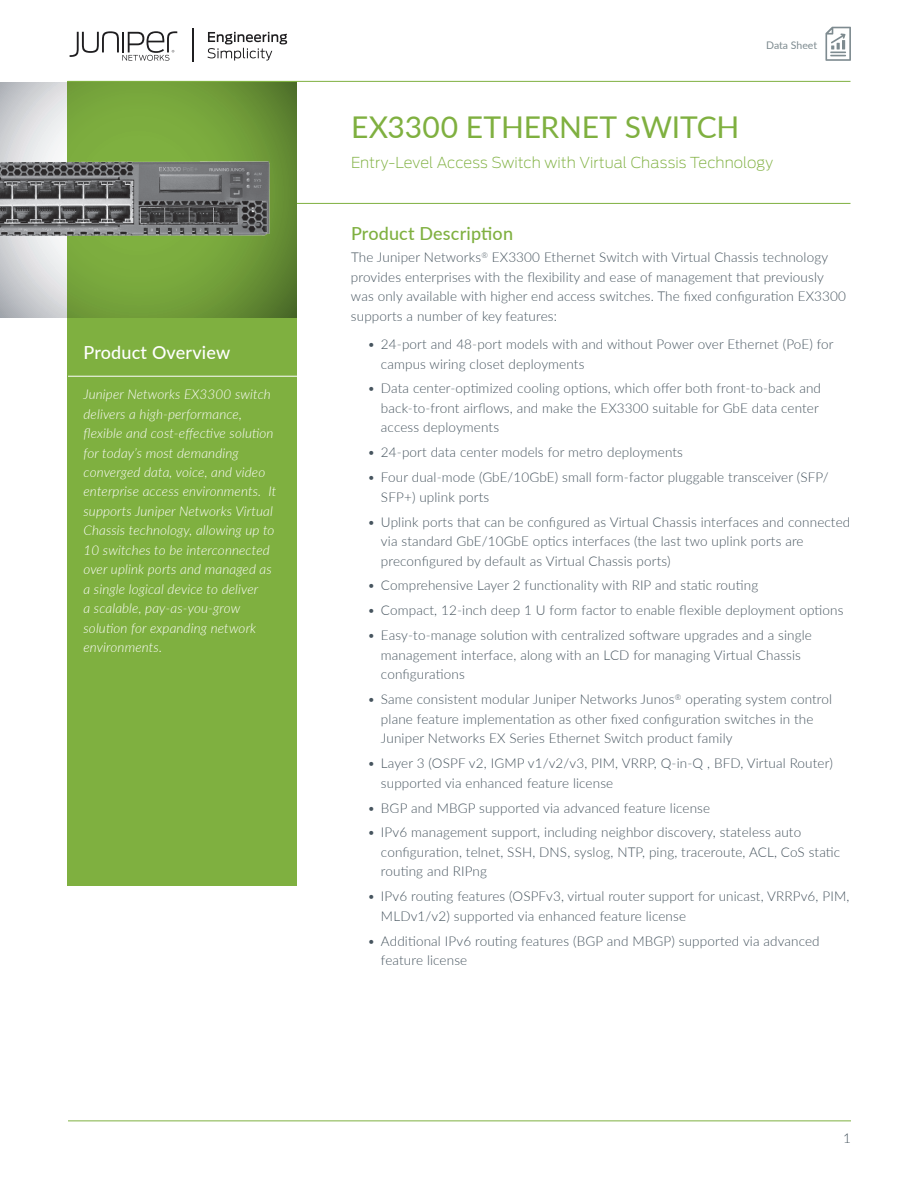
<style>
.page{position:relative;width:918px;height:1188px;background:#fff}
.page>*{position:absolute;margin:0;border:0;box-sizing:border-box;transform-origin:0 0}
.t1{font:30px "Lato";letter-spacing:-.005em;color:#7fb040}
.t2{font:500 18px "Lato";letter-spacing:.01em;color:#7fb040}
.t3{font:500 18px "Lato";letter-spacing:.01em;color:#fff}
.t4{font:200 15px "Antenna";color:#7fb040}
.t5{font:300 13.5px/19.5px "Lato";letter-spacing:.01em;color:#46545e}
.t6{font:italic 300 13.5px/19.5px "Lato";letter-spacing:.01em;color:#fff}
.t7{font:10.5px "Lato";letter-spacing:-.005em;color:#7e8b90}
</style>
<div class="page">
<hr style="left:291px;top:203px;width:559px;height:1px;background:#7fb040">
<svg style="left:0;top:82px;width:68px;height:236px;background:#d7d9dc"></svg>
<svg style="left:825px;top:27px;width:26px;height:34px"></svg>
<svg style="left:207px;top:32px;width:80px;height:29px"></svg>
<svg style="left:70px;top:31px;width:107px;height:30px"></svg>
<hr style="left:192px;top:28px;width:2px;height:34px;background:#1f1e20">
<div style="left:68px;top:81px;width:229px;height:805px;background:#7fb040"></div>
<hr style="left:68px;top:81px;width:782px;height:1px;background:#7fb040">
<hr style="left:68px;top:1120px;width:783px;height:1px;background:#7fb040">
<hr style="left:68px;top:376px;width:230px;height:1px;background:#fff">
<img style="left:0;top:161px;width:270px;height:77px">
<h2 class="t3" style="left:84px;top:339px;width:148px">Product Overview</h2>
<p class="t6" style="left:84px;top:384px;width:194px">Juniper Networks EX3300 switch delivers a high-performance, flexible and cost-effective solution for today’s most demanding converged data, voice, and video enterprise access environments. It supports Juniper Networks Virtual<br>Chassis technology, allowing up to<br>10 switches to be interconnected over uplink ports and managed as a single logical device to deliver<br>a scalable, pay-as-you-grow solution for expanding network environments.</p>
<p class="t7" style="left:766px;top:38px;width:52px">Data Sheet</p>
<h1 class="t1" style="left:351px;top:106px;width:390px">EX3300 ETHERNET SWITCH</h1>
<p class="t4" style="left:351px;top:154px;width:424px">Entry-Level Access Switch with Virtual Chassis Technology</p>
<h2 class="t2" style="left:351px;top:220px;width:164px">Product Description</h2>
<p class="t5" style="left:351px;top:247px;width:497px">The Juniper Networks<sup>®</sup> EX3300 Ethernet Switch with Virtual Chassis technology provides enterprises with the flexibility and ease of management that previously was only available with higher end access switches. The fixed configuration EX3300 supports a number of key features:</p>
<p class="t5" style="left:381px;top:334px;width:454px;text-indent:-14px">• 24-port and 48-port models with and without Power over Ethernet (PoE) for campus wiring closet deployments</p>
<p class="t5" style="left:381px;top:378px;width:442px;text-indent:-14px">• Data center-optimized cooling options, which offer both front-to-back and back-to-front airflows, and make the EX3300 suitable for GbE data center access deployments</p>
<p class="t5" style="left:367px;top:442px;width:317px">• 24-port data center models for metro deployments</p>
<p class="t5" style="left:381px;top:467px;width:449px;text-indent:-14px">• Four dual-mode (GbE/10GbE) small form-factor pluggable transceiver (SFP/<br>SFP+) uplink ports</p>
<p class="t5" style="left:381px;top:511px;width:471px;text-indent:-14px">• Uplink ports that can be configured as Virtual Chassis interfaces and connected via standard GbE/10GbE optics interfaces (the last two uplink ports are preconfigured by default as Virtual Chassis ports)</p>
<p class="t5" style="left:367px;top:575px;width:392px">• Comprehensive Layer 2 functionality with RIP and static routing</p>
<p class="t5" style="left:367px;top:600px;width:478px">• Compact, 12-inch deep 1 U form factor to enable flexible deployment options</p>
<p class="t5" style="left:381px;top:625px;width:432px;text-indent:-14px">• Easy-to-manage solution with centralized software upgrades and a single management interface, along with an LCD for managing Virtual Chassis configurations</p>
<p class="t5" style="left:381px;top:689px;width:453px;text-indent:-14px">• Same consistent modular Juniper Networks Junos<sup>®</sup> operating system control plane feature implementation as other fixed configuration switches in the<br>Juniper Networks EX Series Ethernet Switch product family</p>
<p class="t5" style="left:381px;top:753px;width:453px;text-indent:-14px">• Layer 3 (OSPF v2, IGMP v1/v2/v3, PIM, VRRP, Q-in-Q , BFD, Virtual Router) supported via enhanced feature license</p>
<p class="t5" style="left:367px;top:797px;width:344px">• BGP and MBGP supported via advanced feature license</p>
<p class="t5" style="left:381px;top:822px;width:461px;text-indent:-14px">• IPv6 management support, including neighbor discovery, stateless auto configuration, telnet, SSH, DNS, syslog, NTP, ping, traceroute, ACL, CoS static routing and RIPng</p>
<p class="t5" style="left:381px;top:886px;width:470px;text-indent:-14px">• IPv6 routing features (OSPFv3, virtual router support for unicast, VRRPv6, PIM,<br>MLDv1/v2) supported via enhanced feature license</p>
<p class="t5" style="left:381px;top:931px;width:440px;text-indent:-14px">• Additional IPv6 routing features (BGP and MBGP) supported via advanced feature license</p>
<p class="t5" style="left:843px;top:1128px;width:9px">1</p>
</div>
